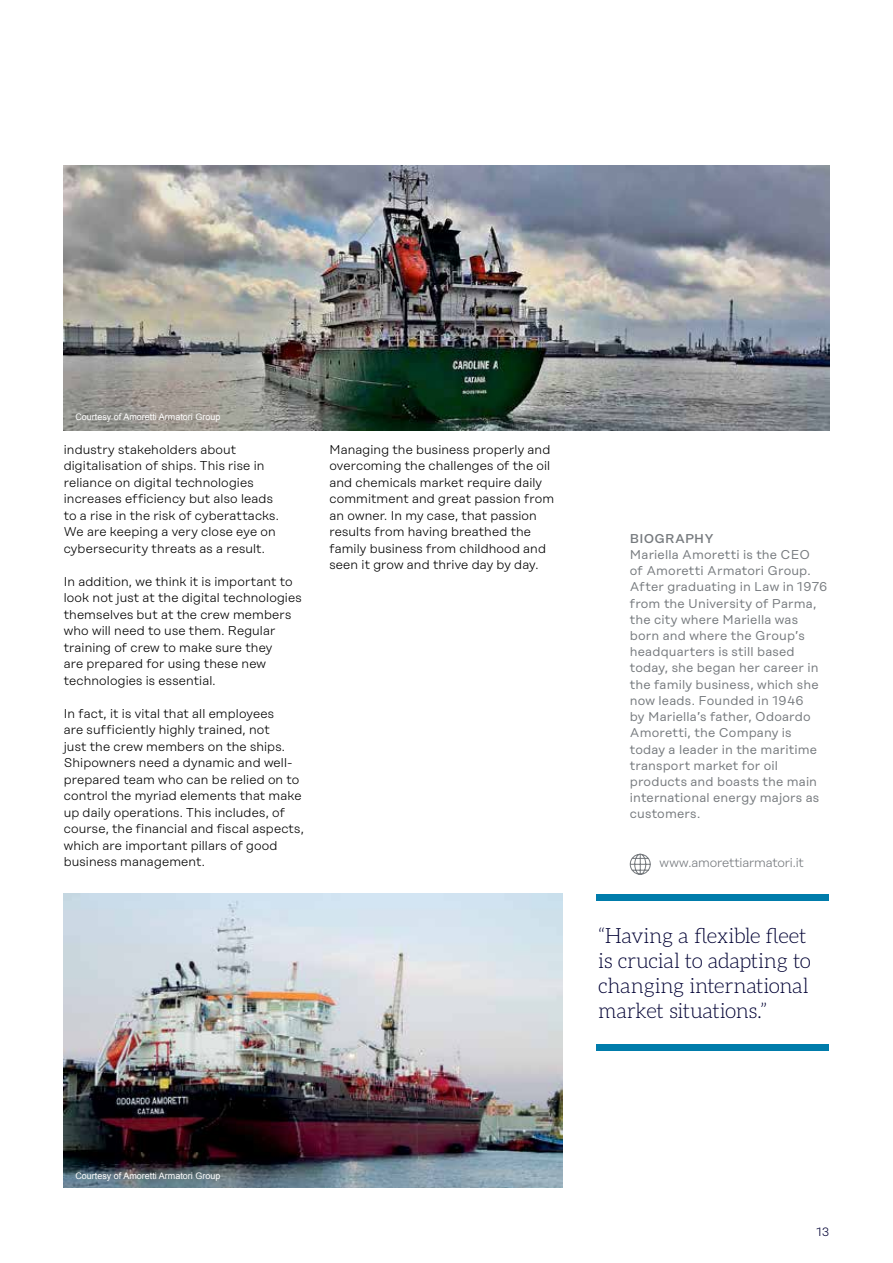
<style>
.page{position:relative;width:893px;height:1263px;background:#fff}
.page>*{position:absolute;margin:0;border:0;box-sizing:border-box;transform-origin:0 0}
.t1{font:300 21px/25.2px "Aleo";letter-spacing:-.015em;color:#003}
.t2{font:300 12.75px/16.5px "Rational Display";letter-spacing:.01em;color:#000}
.t3{font:12.75px/16.2px "Rational Display";letter-spacing:.01em;color:#767a7e}
.t4{font:300 12.75px "Rational Display";letter-spacing:-.015em;color:#767a7e}
.t5{font:500 12.75px "Rational Display";letter-spacing:.015em;color:#767a7e}
.t6{font:300 12px "Rational Display";color:#003}
.t7{font:9px "Arial";color:#fff}
</style>
<div class="page">
<img style="left:64px;top:894px;width:498px;height:293px">
<img style="left:64px;top:166px;width:765px;height:265px">
<div style="left:596px;top:894px;width:233px;height:6px;background:#007cab"></div>
<div style="left:596px;top:1044px;width:233px;height:7px;background:#007cab"></div>
<svg style="left:629px;top:853px;width:22px;height:22px"></svg>
<p class="t7" style="left:75px;top:411px;width:147px">Courtesy of Amoretti Armatori Group</p>
<p class="t2" style="left:64px;top:441px;width:217px">industry stakeholders about digitalisation of ships. This rise in reliance on digital technologies increases efficiency but also leads to a rise in the risk of cyberattacks.<br>We are keeping a very close eye on cybersecurity threats as a result.</p>
<p class="t2" style="left:64px;top:573px;width:239px">In addition, we think it is important to look not just at the digital technologies themselves but at the crew members who will need to use them. Regular training of crew to make sure they<br>are prepared for using these new technologies is essential.</p>
<p class="t2" style="left:64px;top:705px;width:242px">In fact, it is vital that all employees<br>are sufficiently highly trained, not<br>just the crew members on the ships.<br>Shipowners need a dynamic and well&shy;prepared team who can be relied on to control the myriad elements that make up daily operations. This includes, of course, the financial and fiscal aspects, which are important pillars of good business management.</p>
<p class="t2" style="left:329px;top:441px;width:226px">Managing the business properly and overcoming the challenges of the oil and chemicals market require daily commitment and great passion from an owner. In my case, that passion results from having breathed the family business from childhood and seen it grow and thrive day by day.</p>
<p class="t5" style="left:630px;top:531px;width:85px">BIOGRAPHY</p>
<p class="t3" style="left:630px;top:546px;width:199px">Mariella Amoretti is the CEO<br>of Amoretti Armatori Group.<br>After graduating in Law in 1976 from the University of Parma, the city where Mariella was born and where the Group’s headquarters is still based today, she began her career in the family business, which she now leads. Founded in 1946<br>by Mariella’s father, Odoardo<br>Amoretti, the Company is today a leader in the maritime transport market for oil products and boasts the main international energy majors as customers.</p>
<p class="t4" style="left:660px;top:856px;width:146px">www.amorettiarmatori.it</p>
<h1 class="t1" style="left:598px;top:923px;width:214px">“Having a flexible fleet is crucial to adapting to changing international market situations.”</h1>
<p class="t7" style="left:75px;top:1169px;width:147px">Courtesy of Amoretti Armatori Group</p>
<p class="t6" style="left:816px;top:1225px;width:14px">13</p>
</div>
